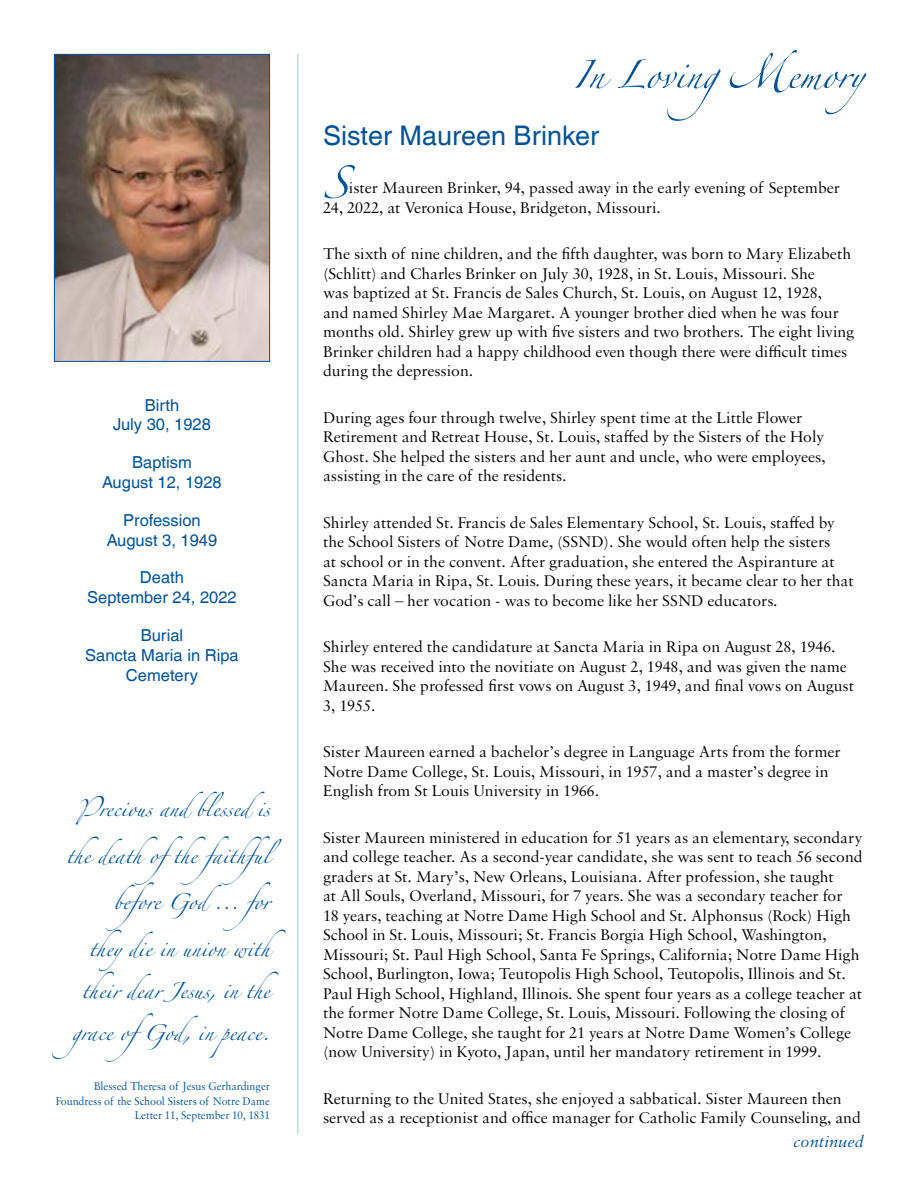
<style>
.page{position:relative;width:918px;height:1188px;background:#fff}
.page>*{position:absolute;margin:0;border:0;box-sizing:border-box;transform-origin:0 0}
.t1{font:72px "Zapfino Extra LT Pro";color:#005295}
.t2{font:63px "Zapfino Extra LT Pro";color:#005295}
.t3{font:36px/42px "Zapfino Extra LT Pro";color:#005295}
.t4{font:27px "Helvetica LT Com";color:#005295}
.t5{font:italic 17.25px "Sabon MT Pro";color:#005295}
.t6{font:16.5px/19.5px "Sabon MT Pro";color:#000}
.t7{font:16.5px/19.8px "Helvetica LT Com";color:#005295;text-align:center}
.t8{font:12px/14.4px "Sabon MT Pro";color:#005295;text-align:right;scale:.93 1}
</style>
<div class="page">
<hr style="left:297px;top:54px;width:1px;height:1080px;background:#c4d9e8">
<img style="left:56px;top:56px;width:212px;height:304px">
<div style="left:54px;top:54px;width:216px;height:308px;border:1px solid #005295"></div>
<p class="t7" style="left:113px;top:395px;width:99px">Birth<br>July 30, 1928</p>
<p class="t7" style="left:102px;top:452px;width:121px">Baptism<br>August 12, 1928</p>
<p class="t7" style="left:107px;top:510px;width:112px">Profession<br>August 3, 1949</p>
<p class="t7" style="left:87px;top:568px;width:151px">Death<br>September 24, 2022</p>
<p class="t7" style="left:85px;top:625px;width:155px">Burial<br>Sancta Maria in Ripa<br>Cemetery</p>
<h3 class="t3" style="left:78px;top:783px;width:193px">Precious and blessed is</h3>
<h3 class="t3" style="left:66px;top:829px;width:228px">the death ofthe faithful</h3>
<h3 class="t3" style="left:113px;top:876px;width:182px">before God ... for</h3>
<h3 class="t3" style="left:89px;top:922px;width:182px">they die in union with</h3>
<h3 class="t3" style="left:72px;top:964px;width:199px">their dear Jesus, in the grace ofGod, in peace.</h3>
<p class="t8" style="left:56px;top:1079px;width:232px">Blessed Theresa of Jesus Gerhardinger<br>Foundress of the School Sisters of Notre Dame<br>Letter 11, September 10, 1831</p>
<h2 class="t2" style="left:573px;top:29px;width:293px">In LovingMemory</h2>
<h3 class="t4" style="left:323px;top:120px;width:277px">Sister Maureen Brinker</h3>
<h1 class="t1" style="left:323px;top:131px;width:27px">S</h1>
<p class="t6" style="left:323px;top:178px;width:518px;text-indent:26px">ister Maureen Brinker, 94, passed away in the early evening of September<br>24, 2022, at Veronica House, Bridgeton, Missouri.</p>
<p class="t6" style="left:323px;top:244px;width:533px">The sixth of nine children, and the fifth daughter, was born to Mary Elizabeth (Schlitt) and Charles Brinker on July 30, 1928, in St. Louis, Missouri. She<br>was baptized at St. Francis de Sales Church, St. Louis, on August 12, 1928,<br>and named Shirley Mae Margaret. A younger brother died when he was four months old. Shirley grew up with five sisters and two brothers. The eight living Brinker children had a happy childhood even though there were difficult times during the depression.</p>
<p class="t6" style="left:323px;top:408px;width:504px">During ages four through twelve, Shirley spent time at the Little Flower Retirement and Retreat House, St. Louis, staffed by the Sisters of the Holy Ghost. She helped the sisters and her aunt and uncle, who were employees, assisting in the care of the residents.</p>
<p class="t6" style="left:323px;top:513px;width:532px">Shirley attended St. Francis de Sales Elementary School, St. Louis, staffed by the School Sisters of Notre Dame, (SSND). She would often help the sisters<br>at school or in the convent. After graduation, she entered the Aspiranture at Sancta Maria in Ripa, St. Louis. During these years, it became clear to her that God’s call – her vocation - was to become like her SSND educators.</p>
<p class="t6" style="left:323px;top:637px;width:532px">Shirley entered the candidature at Sancta Maria in Ripa on August 28, 1946.<br>She was received into the novitiate on August 2, 1948, and was given the name Maureen. She professed first vows on August 3, 1949, and final vows on August 3, 1955.</p>
<p class="t6" style="left:323px;top:742px;width:519px">Sister Maureen earned a bachelor’s degree in Language Arts from the former<br>Notre Dame College, St. Louis, Missouri, in 1957, and a master’s degree in<br>English from St Louis University in 1966.</p>
<p class="t6" style="left:323px;top:828px;width:541px">Sister Maureen ministered in education for 51 years as an elementary, secondary and college teacher. As a second-year candidate, she was sent to teach 56 second graders at St. Mary’s, New Orleans, Louisiana. After profession, she taught<br>at All Souls, Overland, Missouri, for 7 years. She was a secondary teacher for<br>18 years, teaching at Notre Dame High School and St. Alphonsus (Rock) High School in St. Louis, Missouri; St. Francis Borgia High School, Washington, Missouri; St. Paul High School, Santa Fe Springs, California; Notre Dame High School, Burlington, Iowa; Teutopolis High School, Teutopolis, Illinois and St.<br>Paul High School, Highland, Illinois. She spent four years as a college teacher at the former Notre Dame College, St. Louis, Missouri. Following the closing of Notre Dame College, she taught for 21 years at Notre Dame Women’s College (now University) in Kyoto, Japan, until her mandatory retirement in 1999.</p>
<p class="t6" style="left:323px;top:1089px;width:539px">Returning to the United States, she enjoyed a sabbatical. Sister Maureen then served as a receptionist and office manager for Catholic Family Counseling, and</p>
<p class="t5" style="left:793px;top:1131px;width:72px">continued</p>
</div>
